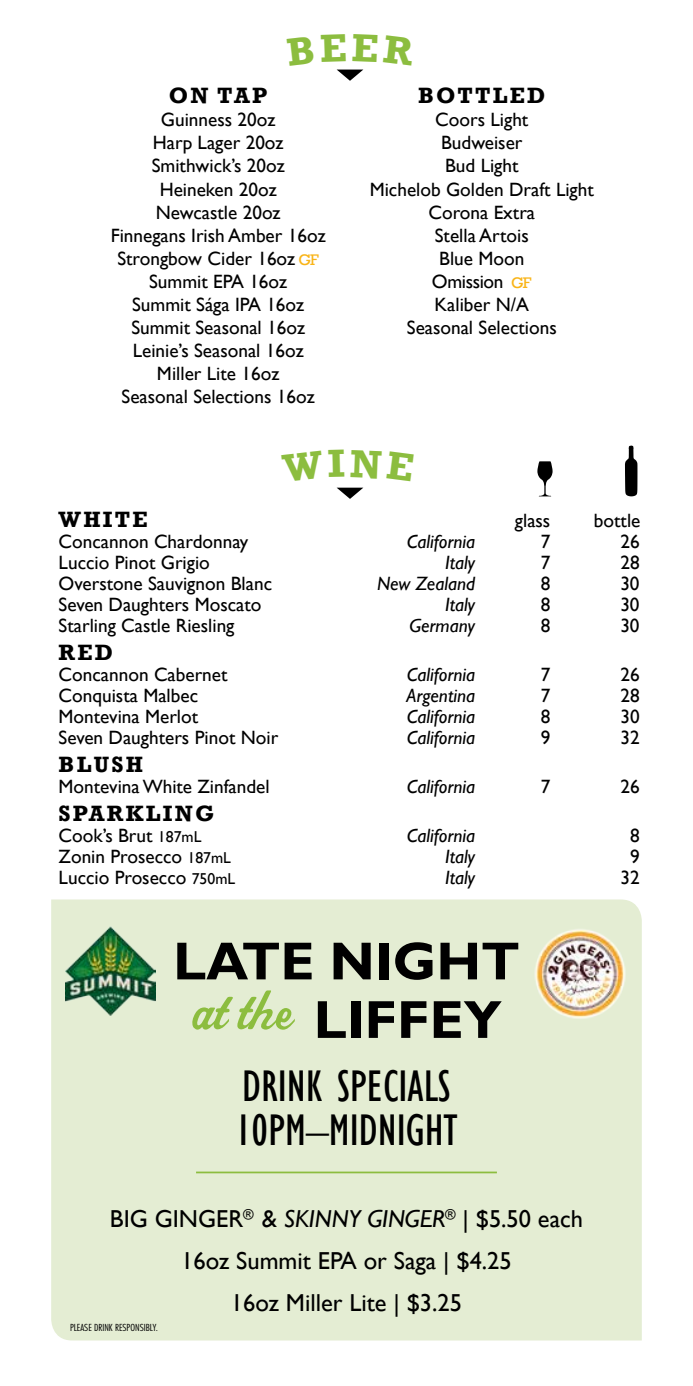
<style>
.page{position:relative;width:693px;height:1386px;background:#fff}
.page>*{position:absolute;margin:0;border:0;box-sizing:border-box;transform-origin:0 0}
.t1{font:700 53.73px/58.4px "Gill Sans";color:#000;text-align:center}
.t2{font:condensed 45.5px/43.8px "Gill Sans";color:#000}
.t3{font:24.5px/42px "Gill Sans";color:#000;text-align:center}
.t4{font:700 22.75px "Rockwell";letter-spacing:.1em;color:#000}
.t5{font:19.25px/23.1px "Gill Sans";color:#000;text-align:center}
.t6{font:italic 19.25px "Gill Sans";color:#000}
.t7{font:300 condensed 9.45px "Futura";color:#000;scale:1.11 1}
.s1{font-family:"Rockwell";font-size:15.75px;color:#f9b417}
.s2{font-size:15.75px}
.s3{font-style:italic}
</style>
<div class="page">
<svg style="left:337px;top:488px;width:26px;height:11px"></svg>
<svg style="left:625px;top:446px;width:12px;height:50px"></svg>
<svg style="left:537px;top:461px;width:16px;height:35px"></svg>
<div style="left:51px;top:900px;width:591px;height:440px;background:#e4edd3"></div>
<hr style="left:196px;top:1172px;width:301px;height:1px;background:#8cbd3f">
<img style="left:532px;top:926px;width:95px;height:95px">
<img style="left:66px;top:926px;width:89px;height:90px">
<svg style="left:336px;top:69px;width:28px;height:12px"></svg>
<p class="t4" style="left:169px;top:82px;width:100px">ON TAP</p>
<p class="t5" style="left:111px;top:108px;width:217px">Guinness 20oz<br>Harp Lager 20oz<br>Smithwick’s 20oz<br>Heineken 20oz<br>Newcastle 20oz<br>Finnegans Irish Amber 16oz<br>Strongbow Cider 16oz <span class="s1">GF<br></span>Summit EPA 16oz<br>Summit Sága IPA 16oz<br>Summit Seasonal 16oz<br>Leinie’s Seasonal 16oz<br>Miller Lite 16oz<br>Seasonal Selections 16oz</p>
<p class="t4" style="left:418px;top:82px;width:129px">BOTTLED</p>
<p class="t5" style="left:370px;top:108px;width:226px">Coors Light<br>Budweiser<br>Bud Light<br>Michelob Golden Draft Light<br>Corona Extra<br>Stella Artois<br>Blue Moon<br>Omission <span class="s1">GF<br></span>Kaliber N/A<br>Seasonal Selections</p>
<p class="t4" style="left:59px;top:505px;width:91px">WHITE</p>
<p class="t5" style="left:515px;top:509px;width:37px">glass</p>
<p class="t5" style="left:594px;top:509px;width:48px">bottle</p>
<p class="t5" style="left:59px;top:530px;width:191px">Concannon Chardonnay</p>
<p class="t6" style="left:407px;top:530px;width:70px">California</p>
<p class="t5" style="left:541px;top:530px;width:11px">7</p>
<p class="t5" style="left:620px;top:530px;width:21px">26</p>
<p class="t5" style="left:59px;top:551px;width:153px">Luccio Pinot Grigio</p>
<p class="t6" style="left:445px;top:551px;width:31px">Italy</p>
<p class="t5" style="left:541px;top:551px;width:11px">7</p>
<p class="t5" style="left:620px;top:551px;width:21px">28</p>
<p class="t5" style="left:59px;top:572px;width:215px">Overstone Sauvignon Blanc</p>
<p class="t6" style="left:377px;top:572px;width:100px">New Zealand</p>
<p class="t5" style="left:541px;top:572px;width:11px">8</p>
<p class="t5" style="left:620px;top:572px;width:21px">30</p>
<p class="t5" style="left:59px;top:593px;width:204px">Seven Daughters Moscato</p>
<p class="t6" style="left:445px;top:593px;width:31px">Italy</p>
<p class="t5" style="left:541px;top:593px;width:11px">8</p>
<p class="t5" style="left:620px;top:593px;width:21px">30</p>
<p class="t5" style="left:59px;top:614px;width:177px">Starling Castle Riesling</p>
<p class="t6" style="left:410px;top:614px;width:67px">Germany</p>
<p class="t5" style="left:541px;top:614px;width:11px">8</p>
<p class="t5" style="left:620px;top:614px;width:21px">30</p>
<p class="t4" style="left:59px;top:638px;width:56px">RED</p>
<p class="t5" style="left:59px;top:663px;width:170px">Concannon Cabernet</p>
<p class="t6" style="left:407px;top:663px;width:70px">California</p>
<p class="t5" style="left:541px;top:663px;width:11px">7</p>
<p class="t5" style="left:620px;top:663px;width:21px">26</p>
<p class="t5" style="left:59px;top:684px;width:141px">Conquista Malbec</p>
<p class="t6" style="left:407px;top:684px;width:70px">Argentina</p>
<p class="t5" style="left:541px;top:684px;width:11px">7</p>
<p class="t5" style="left:620px;top:684px;width:21px">28</p>
<p class="t5" style="left:59px;top:705px;width:141px">Montevina Merlot</p>
<p class="t6" style="left:407px;top:705px;width:70px">California</p>
<p class="t5" style="left:541px;top:705px;width:11px">8</p>
<p class="t5" style="left:620px;top:705px;width:21px">30</p>
<p class="t5" style="left:59px;top:726px;width:221px">Seven Daughters Pinot Noir</p>
<p class="t6" style="left:407px;top:726px;width:70px">California</p>
<p class="t5" style="left:541px;top:726px;width:11px">9</p>
<p class="t5" style="left:620px;top:726px;width:21px">32</p>
<p class="t4" style="left:59px;top:750px;width:86px">BLUSH</p>
<p class="t5" style="left:59px;top:775px;width:213px">Montevina White Zinfandel</p>
<p class="t6" style="left:407px;top:775px;width:70px">California</p>
<p class="t5" style="left:541px;top:775px;width:11px">7</p>
<p class="t5" style="left:620px;top:775px;width:21px">26</p>
<p class="t4" style="left:59px;top:799px;width:157px">SPARKLING</p>
<p class="t5" style="left:59px;top:824px;width:144px">Cook’s Brut <span class="s2">187mL</span></p>
<p class="t6" style="left:407px;top:824px;width:70px">California</p>
<p class="t5" style="left:630px;top:824px;width:11px">8</p>
<p class="t5" style="left:59px;top:845px;width:174px">Zonin Prosecco <span class="s2">187mL</span></p>
<p class="t6" style="left:445px;top:845px;width:31px">Italy</p>
<p class="t5" style="left:630px;top:845px;width:11px">9</p>
<p class="t5" style="left:59px;top:866px;width:178px">Luccio Prosecco <span class="s2">750mL</span></p>
<p class="t6" style="left:445px;top:866px;width:31px">Italy</p>
<p class="t5" style="left:620px;top:866px;width:21px">32</p>
<h1 class="t1" style="left:173px;top:934px;width:348px">LATE NIGHT <sup>at</sup> <sup>the</sup> LIFFEY</h1>
<h2 class="t2" style="left:235px;top:1064px;width:224px">DRINK SPECIALS<br>10PM–MIDNIGHT</h2>
<p class="t3" style="left:110px;top:1198px;width:475px">BIG GINGER<sup>®</sup> &amp; <span class="s3">SKINNY GINGER</span><sup>®</sup> | $5.50 each<br>16oz Summit EPA or Saga | $4.25<br>16oz Miller Lite | $3.25</p>
<p class="t7" style="left:70px;top:1322px;width:81px">PLEASE DRINK RESPONSIBLY.</p>
</div>
